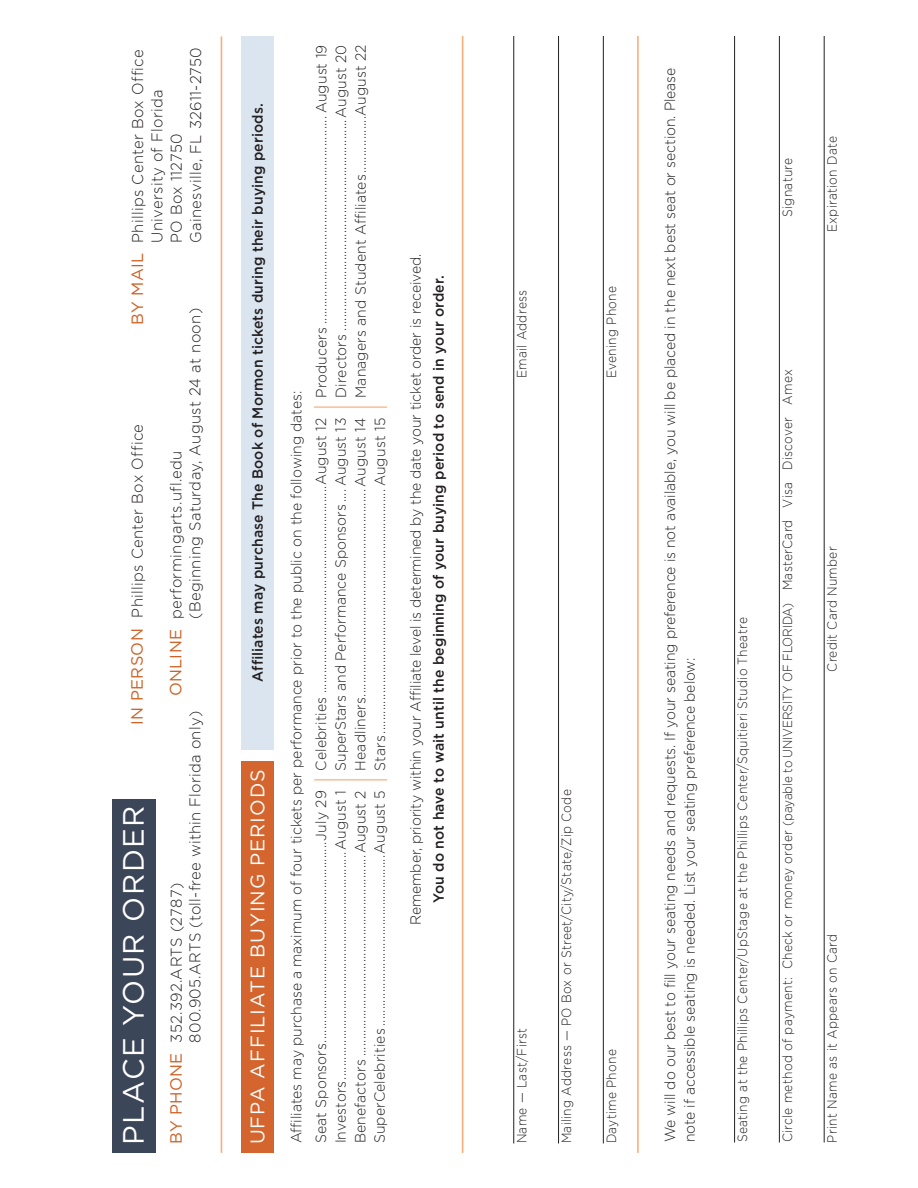
<style>
.page{position:relative;width:918px;height:1188px;background:#fff}
.page>*{position:absolute;margin:0;border:0;box-sizing:border-box;transform-origin:0 0}
.t1{font:29.4px "Gotham HTF";letter-spacing:.05em;color:#fff}
.t2{font:19.65px "Gotham HTF";letter-spacing:.05em;color:#fff}
.t3{font:300 15.6px/19.4px "Gotham HTF";letter-spacing:.025em;color:#231f20;scale:.95 1}
.t4{font:300 14.7px/19.6px "Gotham HTF";letter-spacing:-.005em;color:#231f20;text-align:justify;scale:.95 1}
.t5{font:500 14.7px "Gotham HTF";letter-spacing:.01em;color:#231f20;scale:.95 1}
.t6{font:300 13.35px "Gotham HTF";letter-spacing:.025em;color:#231f20;scale:.9 1}
.s1{font-weight:400;font-size:16.35px;color:#cd6024}
.s2{font-weight:500}
.s3{font-size:13.05px}
</style>
<div class="page">
<hr style="left:513px;top:36px;width:1px;height:1107px;background:#231f20">
<hr style="left:558px;top:36px;width:1px;height:1107px;background:#231f20">
<hr style="left:603px;top:36px;width:1px;height:1107px;background:#231f20">
<hr style="left:734px;top:36px;width:1px;height:1106px;background:#231f20">
<hr style="left:779px;top:36px;width:1px;height:1106px;background:#231f20">
<hr style="left:824px;top:36px;width:1px;height:1106px;background:#231f20">
<div style="left:112px;top:799px;width:43px;height:354px;background:#3b4658"></div>
<div style="left:242px;top:761px;width:32px;height:392px;background:#d5652e"></div>
<hr style="left:637px;top:36px;width:2px;height:1117px;background:#f9af7c">
<hr style="left:462px;top:36px;width:1px;height:1117px;background:#f9af7c">
<hr style="left:221px;top:36px;width:1px;height:1117px;background:#f9af7c">
<hr style="left:314px;top:779px;width:73px;height:1px;background:#f9af7c">
<hr style="left:314px;top:406px;width:73px;height:2px;background:#f9af7c">
<div style="left:242px;top:36px;width:32px;height:713px;background:#dbe5f0"></div>
<p class="t3" style="left:128px;top:243px;width:208px;text-indent:-82px;rotate:-90deg"><span class="s1">BY MAIL</span> Phillips Center Box Office<br>University of Florida<br>PO Box 112750<br>Gainesville, FL 32611-2750</p>
<p class="t3" style="left:167px;top:619px;width:329px;line-height:18.8px;text-indent:-78px;rotate:-90deg"><span class="s1">ONLINE</span> performingarts.ufl.edu<br>(Beginning Saturday, August 24 at noon)</p>
<p class="t3" style="left:127px;top:725px;width:318px;rotate:-90deg"><span class="s1">IN PERSON</span> Phillips Center Box Office</p>
<p class="t3" style="left:167px;top:1043px;width:351px;line-height:18.8px;text-indent:-101px;rotate:-90deg"><span class="s1">BY PHONE</span> 352.392.ARTS (2787)<br>800.905.ARTS (toll-free within Florida only)</p>
<p class="t1" style="left:117px;top:1145px;width:341px;rotate:-90deg">PLACE YOUR ORDER</p>
<p class="t5" style="left:249px;top:682px;width:610px;rotate:-90deg">Affiliates may purchase The Book of Mormon tickets during their buying periods.</p>
<p class="t2" style="left:247px;top:1144px;width:376px;rotate:-90deg">UFPA AFFILIATE BUYING PERIODS</p>
<p class="t4" style="left:311px;top:398px;width:373px;rotate:-90deg">Producers .............................................................. August 19<br>Directors ...............................................................August 20<br>Managers and Student Affiliates.................August 22</p>
<p class="t4" style="left:284px;top:1143px;width:794px;line-height:24.6px;rotate:-90deg">Affiliates may purchase a maximum of four tickets per performance prior to the public on the following dates:<br>Seat Sponsors............................................................July 29</p>
<p class="t4" style="left:311px;top:771px;width:373px;rotate:-90deg">Celebrities ..............................................................August 12<br>SuperStars and Performance Sponsors .... August 13<br>Headliners..............................................................August 14<br>Stars......................................................................... August 15</p>
<p class="t4" style="left:331px;top:1143px;width:373px;rotate:-90deg">Investors....................................................................August 1<br>Benefactors ............................................................August 2<br>SuperCelebrities ...................................................August 5</p>
<p class="t4" style="left:404px;top:925px;width:707px;line-height:23px;text-align:center;rotate:-90deg">Remember, priority within your Affiliate level is determined by the date your ticket order is received.<br><span class="s2">You do not have to wait until the beginning of your buying period to send in your order.</span></p>
<p class="t6" style="left:514px;top:378px;width:100px;rotate:-90deg">Email Address</p>
<p class="t6" style="left:604px;top:378px;width:104px;rotate:-90deg">Evening Phone</p>
<p class="t6" style="left:514px;top:1143px;width:130px;rotate:-90deg">Name — Last/First</p>
<p class="t6" style="left:559px;top:1143px;width:395px;rotate:-90deg">Mailing Address — PO Box or Street/City/State/Zip Code</p>
<p class="t6" style="left:604px;top:1143px;width:106px;rotate:-90deg">Daytime Phone</p>
<p class="t4" style="left:660px;top:1142px;width:1133px;rotate:-90deg">We will do our best to fill your seating needs and requests. If your seating preference is not available, you will be placed in the next best seat or section. Please note if accessible seating is needed. List your seating preference below:</p>
<p class="t6" style="left:780px;top:217px;width:67px;rotate:-90deg">Signature</p>
<p class="t6" style="left:825px;top:232px;width:108px;rotate:-90deg">Expiration Date</p>
<p class="t6" style="left:735px;top:1142px;width:585px;rotate:-90deg">Seating at the Phillips Center/UpStage at the Phillips Center/Squitieri Studio Theatre</p>
<p class="t6" style="left:780px;top:1142px;width:861px;rotate:-90deg">Circle method of payment: Check or money order <span class="s3">(payable to UNIVERSITY OF FLORIDA)</span> MasterCard Visa Discover Amex</p>
<p class="t6" style="left:825px;top:672px;width:141px;rotate:-90deg">Credit Card Number</p>
<p class="t6" style="left:825px;top:1143px;width:233px;rotate:-90deg">Print Name as it Appears on Card</p>
</div>
